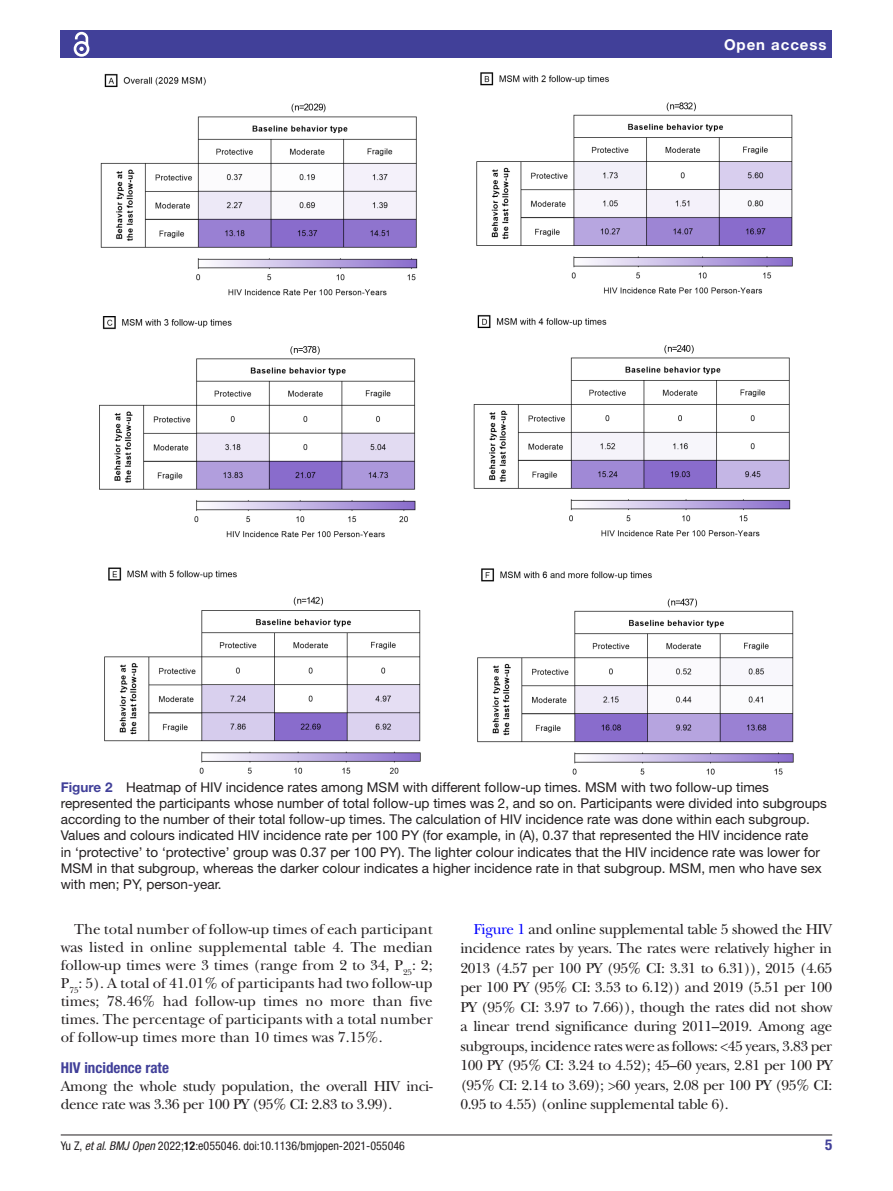
<style>
.page{position:relative;width:893px;height:1191px;background:#fff}
.page>*{position:absolute;margin:0;border:0;box-sizing:border-box;transform-origin:0 0}
.t1{font:15px/19.5px "New Baskerville";letter-spacing:-.025em;color:#231f20;text-align:justify}
.t2{font:700 condensed 15px "Helvetica Neue LT Std";color:#414099}
.t3{font:700 15px "Helvetica Neue LT Std";letter-spacing:.065em;color:#fff}
.t4{font:13.5px/16.2px "Helvetica Neue LT Std";color:#231f20}
.t5{font:condensed 12px "Helvetica Neue LT Std";color:#231f20}
.s1{font-weight:700;color:#414099}
.s2{color:#00f}
.s3{font-style:italic}
.s4{font-weight:700}
</style>
<div class="page">
<hr style="left:61px;top:1134px;width:771px;height:1px;background:#231f20">
<div style="left:61px;top:31px;width:771px;height:27px;background:#414099"></div>
<svg style="left:73px;top:31px;width:17px;height:26px"></svg>
<img style="left:99px;top:73px;width:695px;height:701px">
<p class="t3" style="left:724px;top:35px;width:104px">Open access</p>
<p class="t4" style="left:61px;top:778px;width:768px"><span class="s1">Figure 2</span> Heatmap of HIV incidence rates among MSM with different follow-up times. MSM with two follow-up times represented the participants whose number of total follow-up times was 2, and so on. Participants were divided into subgroups according to the number of their total follow-up times. The calculation of HIV incidence rate was done within each subgroup.<br>Values and colours indicated HIV incidence rate per 100 PY (for example, in (A), 0.37 that represented the HIV incidence rate<br>in ‘protective’ to ‘protective’ group was 0.37 per 100 PY). The lighter colour indicates that the HIV incidence rate was lower for MSM in that subgroup, whereas the darker colour indicates a higher incidence rate in that subgroup. MSM, men who have sex with men; PY, person-year.</p>
<p class="t1" style="left:61px;top:920px;width:373px;line-height:18px;text-indent:14px">The total number of follow-up times of each participant was listed in online supplemental table 4. The median follow-up times were 3 times (range from 2 to 34, P<sub>25</sub>: 2; P<sub>75</sub>: 5). A total of 41.01% of participants had two follow-up times; 78.46% had follow-up times no more than five times. The percentage of participants with a total number of follow-up times more than 10 times was 7.15%.</p>
<p class="t2" style="left:61px;top:1059px;width:110px">HIV incidence rate</p>
<p class="t1" style="left:61px;top:1077px;width:373px;line-height:18px">Among the whole study population, the overall HIV inci&shy;dence rate was 3.36 per 100 PY (95% CI: 2.83 to 3.99).</p>
<p class="t1" style="left:460px;top:919px;width:373px;text-indent:13px"><span class="s2">Figure 1</span> and online supplemental table 5 showed the HIV incidence rates by years. The rates were relatively higher in 2013 (4.57 per 100 PY (95% CI: 3.31 to 6.31)), 2015 (4.65 per 100 PY (95% CI: 3.53 to 6.12)) and 2019 (5.51 per 100<br>PY (95% CI: 3.97 to 7.66)), though the rates did not show a linear trend significance during 2011–2019. Among age subgroups, incidence rates were as follows: &lt;45 years, 3.83 per 100 PY (95% CI: 3.24 to 4.52); 45–60 years, 2.81 per 100 PY (95% CI: 2.14 to 3.69); &gt;60 years, 2.08 per 100 PY (95% CI:<br>0.95 to 4.55) (online supplemental table 6).</p>
<p class="t5" style="left:61px;top:1138px;width:346px">Yu Z, <span class="s3">et al</span>. <span class="s3">BMJ Open</span> 2022;<span class="s4">12</span>:e055046. doi:10.1136/bmjopen-2021-055046</p>
<p class="t2" style="left:825px;top:1135px;width:9px">5</p>
</div>
